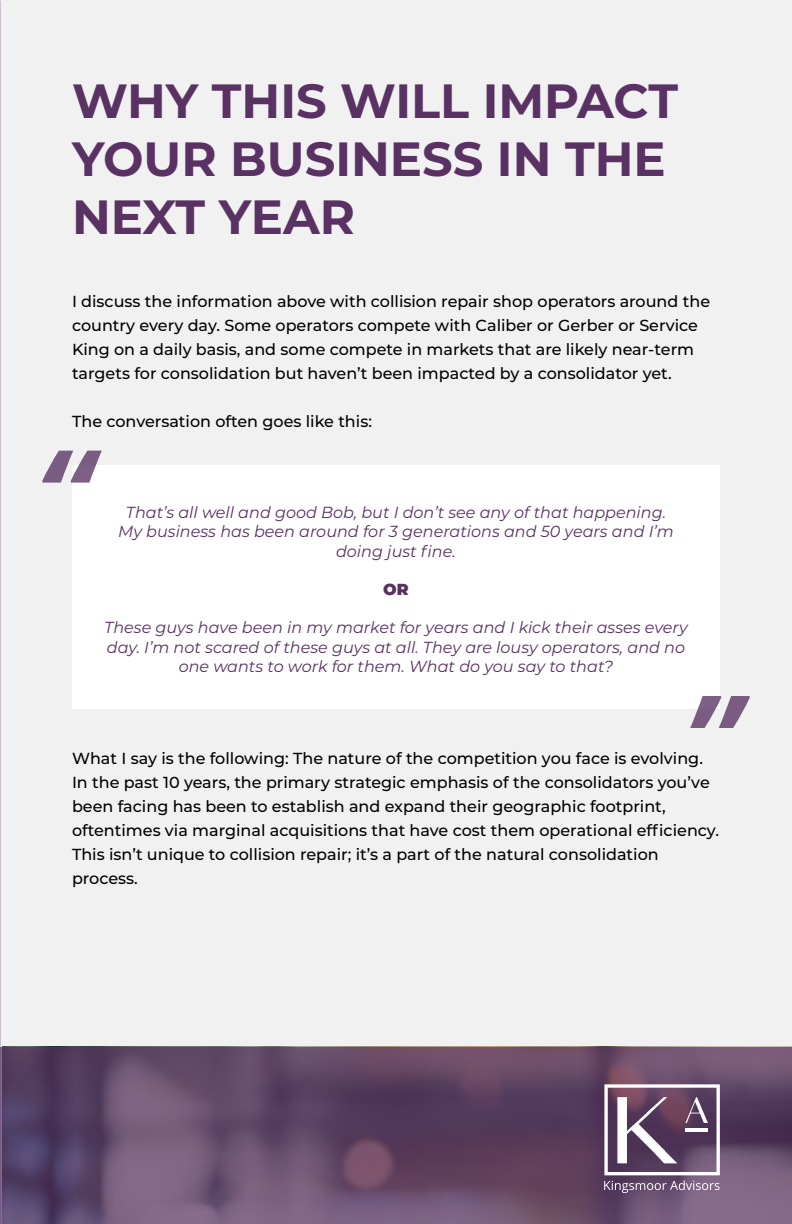
<style>
.page{position:relative;width:792px;height:1224px;background:#f1f1f2}
.page>*{position:absolute;margin:0;border:0;box-sizing:border-box;transform-origin:0 0}
.t1{font:700 48px/57.6px "Montserrat";color:#593163}
.t2{font:500 16px/24px "Montserrat";color:#000}
.t3{font:italic 16px/19.2px "Montserrat";color:#593163;text-align:center}
.t4{font:900 16px "Montserrat";color:#593163}
</style>
<div class="page">
<hr style="left:0;top:0;width:1px;height:1224px;background:#593163">
<div style="left:72px;top:465px;width:648px;height:243px;background:#fff"></div>
<svg style="left:42px;top:451px;width:60px;height:32px"></svg>
<svg style="left:690px;top:696px;width:60px;height:32px"></svg>
<svg style="left:0;top:1047px;width:792px;height:177px;background:#654b6a"></svg>
<svg style="left:604px;top:1084px;width:116px;height:109px"></svg>
<h1 class="t1" style="left:72px;top:70px;width:608px">WHY THIS WILL IMPACT<br>YOUR BUSINESS IN THE<br>NEXT YEAR</h1>
<p class="t2" style="left:72px;top:288px;width:640px">I discuss the information above with collision repair shop operators around the country every day. Some operators compete with Caliber or Gerber or Service King on a daily basis, and some compete in markets that are likely near-term targets for consolidation but haven’t been impacted by a consolidator yet.</p>
<p class="t2" style="left:72px;top:408px;width:301px">The conversation often goes like this:</p>
<p class="t3" style="left:118px;top:502px;width:557px">That’s all well and good Bob, but I don’t see any of that happening.<br>My business has been around for 3 generations and 50 years and I’m doing just fine.</p>
<p class="t4" style="left:383px;top:577px;width:27px">OR</p>
<p class="t3" style="left:104px;top:617px;width:585px">These guys have been in my market for years and I kick their asses every day. I’m not scared of these guys at all. They are lousy operators, and no one wants to work for them. What do you say to that?</p>
<p class="t2" style="left:72px;top:746px;width:649px">What I say is the following: The nature of the competition you face is evolving.<br>In the past 10 years, the primary strategic emphasis of the consolidators you’ve been facing has been to establish and expand their geographic footprint, oftentimes via marginal acquisitions that have cost them operational efficiency.<br>This isn’t unique to collision repair; it’s a part of the natural consolidation process.</p>
</div>
